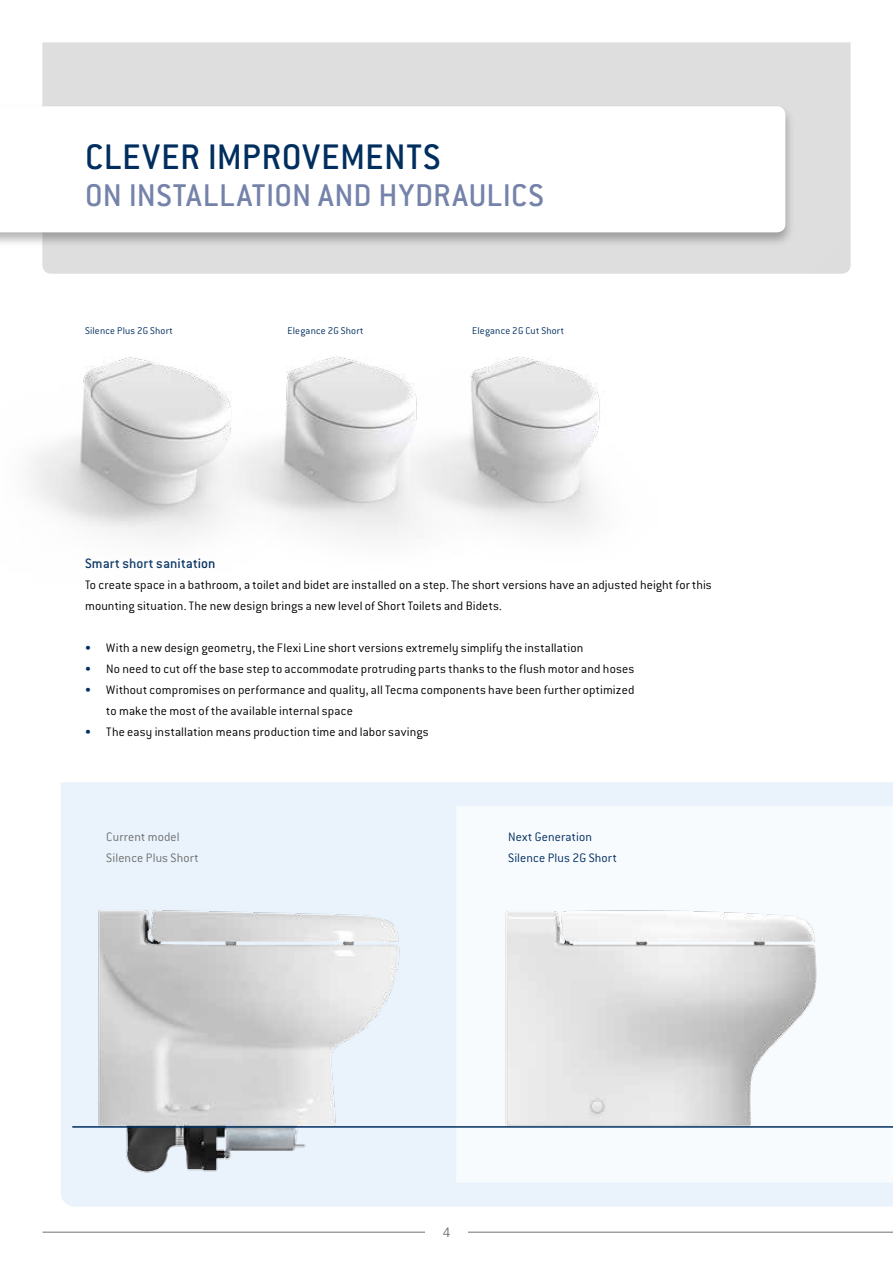
<style>
.page{position:relative;width:893px;height:1263px;background:#fff}
.page>*{position:absolute;margin:0;border:0;box-sizing:border-box;transform-origin:0 0}
.t1{font:500 39px "Conduit ITC";letter-spacing:.015em;color:#002e5f}
.t2{font:500 34.5px "Conduit ITC";letter-spacing:.015em;color:#7583aa}
.t3{font:500 15px "Conduit ITC";color:#002e5f}
.t4{font:300 15px "Conduit ITC";color:#706f6f}
.t5{font:300 13.5px/21px "Conduit ITC";letter-spacing:.01em;color:#000}
.t6{font:300 13.5px/21px "Conduit ITC";letter-spacing:.015em;color:#002e5f}
.t7{font:300 13.5px/21px "Conduit ITC";letter-spacing:.015em;color:#706f6f}
.t8{font:300 10.8px "Conduit ITC";letter-spacing:.02em;color:#002e5f}
.s1{color:#002e5f}
</style>
<div class="page">
<hr style="left:43px;top:1232px;width:850px;height:1px;background:#706f6f">
<div style="left:425px;top:1227px;width:43px;height:13px;background:#fff"></div>
<div style="left:0;top:104px;width:795px;height:144px;background:#000;opacity:.3"></div>
<svg style="left:0;top:106px;width:785px;height:126px"></svg>
<div style="left:61px;top:782px;width:832px;height:424px;background:#eaf3fc"></div>
<img style="left:80px;top:879px;width:368px;height:327px">
<svg style="left:456px;top:806px;width:437px;height:376px"></svg>
<img style="left:487px;top:879px;width:369px;height:327px">
<hr style="left:72px;top:1126px;width:821px;height:2px;background:#002e5f">
<img style="left:311px;top:356px;width:99px;height:180px">
<img style="left:410px;top:356px;width:190px;height:175px">
<img style="left:30px;top:357px;width:281px;height:180px">
<h1 class="t1" style="left:85px;top:134px;width:355px">CLEVER IMPROVEMENTS</h1>
<h2 class="t2" style="left:85px;top:176px;width:458px">ON INSTALLATION AND HYDRAULICS</h2>
<p class="t8" style="left:85px;top:325px;width:89px">Silence Plus 2G Short</p>
<p class="t8" style="left:287px;top:325px;width:78px">Elegance 2G Short</p>
<p class="t8" style="left:472px;top:325px;width:94px">Elegance 2G Cut Short</p>
<p class="t3" style="left:85px;top:554px;width:132px">SMART SHORT SANITATION</p>
<p class="t5" style="left:85px;top:574px;width:628px">To create space in a bathroom, a toilet and bidet are installed on a step. The short versions have an adjusted height for this mounting situation. The new design brings a new level of Short Toilets and Bidets.</p>
<p class="t5" style="left:85px;top:637px;width:500px"><span class="s1">•</span> With a new design geometry, the Flexi Line short versions extremely simplify the installation</p>
<p class="t5" style="left:85px;top:658px;width:551px"><span class="s1">•</span> No need to cut off the base step to accommodate protruding parts thanks to the flush motor and hoses</p>
<p class="t5" style="left:106px;top:679px;width:530px;text-indent:-21px"><span class="s1">•</span> Without compromises on performance and quality, all Tecma components have been further optimized to make the most of the available internal space</p>
<p class="t5" style="left:85px;top:721px;width:345px"><span class="s1">•</span> The easy installation means production time and labor savings</p>
<p class="t7" style="left:106px;top:826px;width:94px">Current model<br>Silence Plus Short</p>
<p class="t6" style="left:508px;top:826px;width:110px">Next Generation<br>Silence Plus 2G Short</p>
<p class="t4" style="left:443px;top:1224px;width:9px">4</p>
</div>
